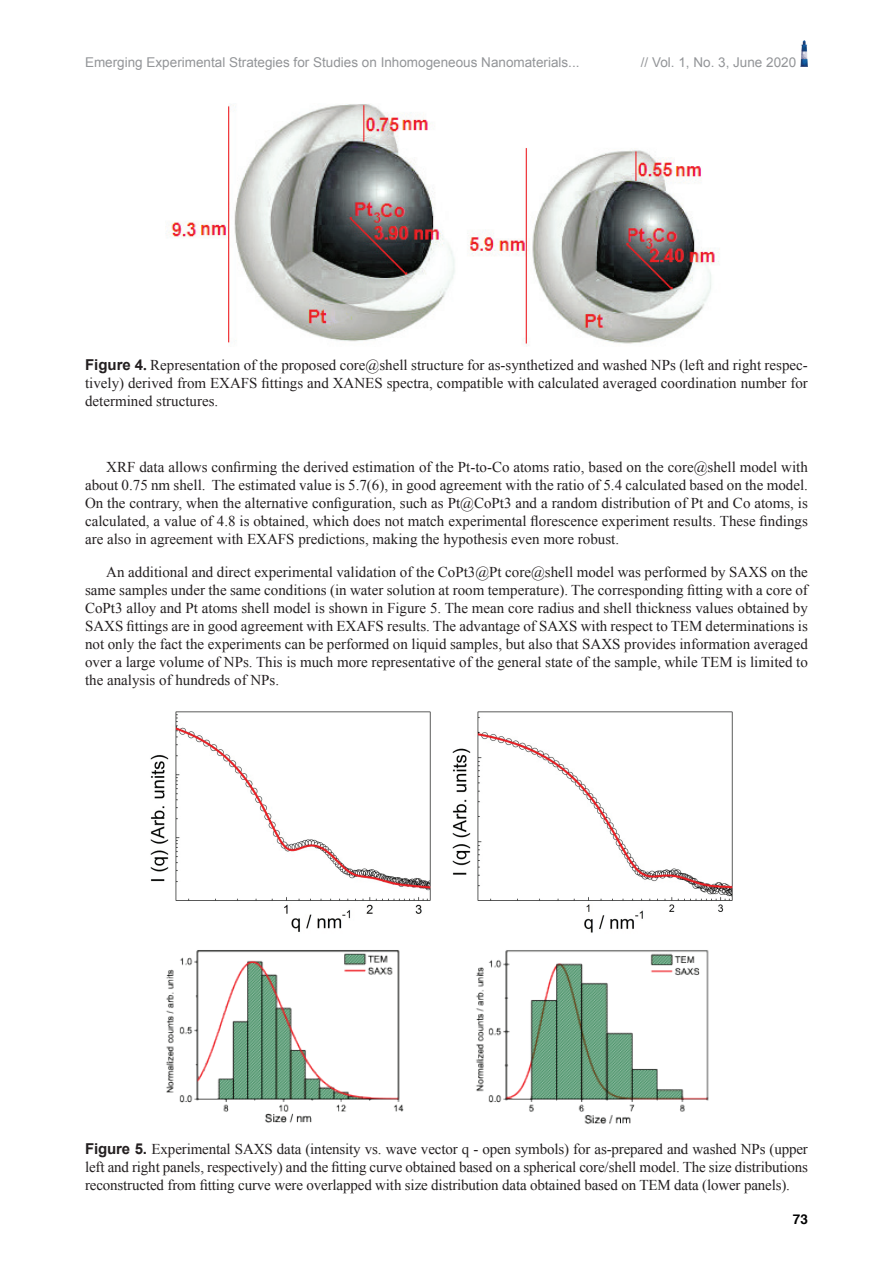
<style>
.page{position:relative;width:893px;height:1263px;background:#fff}
.page>*{position:absolute;margin:0;border:0;box-sizing:border-box;transform-origin:0 0}
.t1{font:15px/18px "Times New Roman";color:#231f20;text-align:justify}
.t2{font:13.5px "Arial";color:#939598}
.t3{font:700 13.5px "Helvetica";color:#000}
.s1{font-family:"Arial";font-weight:700}
.s2{font-weight:700}
</style>
<div class="page">
<img style="left:800px;top:41px;width:8px;height:26px">
<img style="left:165px;top:104px;width:290px;height:239px">
<img style="left:468px;top:148px;width:252px;height:198px">
<img style="left:150px;top:711px;width:281px;height:214px">
<img style="left:452px;top:711px;width:281px;height:214px">
<img style="left:166px;top:925px;width:238px;height:198px">
<img style="left:476px;top:925px;width:233px;height:199px">
<p class="t2" style="left:85px;top:53px;width:496px">Emerging Experimental Strategies for Studies on Inhomogeneous Nanomaterials...</p>
<p class="t2" style="left:641px;top:53px;width:157px">// Vol. 1, No. 3, June 2020</p>
<p class="t1" style="left:85px;top:356px;width:724px"><span class="s1">Figure 4</span><span class="s2">.</span> Representation of the proposed core@shell structure for as-synthetized and washed NPs (left and right respec&shy;tively) derived from EXAFS fittings and XANES spectra, compatible with calculated averaged coordination number for determined structures.</p>
<p class="t1" style="left:85px;top:458px;width:724px;text-indent:21px">XRF data allows confirming the derived estimation of the Pt-to-Co atoms ratio, based on the core@shell model with about 0.75 nm shell. The estimated value is 5.7(6), in good agreement with the ratio of 5.4 calculated based on the model.<br>On the contrary, when the alternative configuration, such as Pt@CoPt3 and a random distribution of Pt and Co atoms, is calculated, a value of 4.8 is obtained, which does not match experimental florescence experiment results. These findings are also in agreement with EXAFS predictions, making the hypothesis even more robust.</p>
<p class="t1" style="left:85px;top:563px;width:724px;text-indent:21px">An additional and direct experimental validation of the CoPt3@Pt core@shell model was performed by SAXS on the same samples under the same conditions (in water solution at room temperature). The corresponding fitting with a core of CoPt3 alloy and Pt atoms shell model is shown in Figure 5. The mean core radius and shell thickness values obtained by SAXS fittings are in good agreement with EXAFS results. The advantage of SAXS with respect to TEM determinations is not only the fact the experiments can be performed on liquid samples, but also that SAXS provides information averaged over a large volume of NPs. This is much more representative of the general state of the sample, while TEM is limited to the analysis of hundreds of NPs.</p>
<p class="t1" style="left:85px;top:1140px;width:724px"><span class="s1">Figure 5.</span> Experimental SAXS data (intensity vs. wave vector q - open symbols) for as-prepared and washed NPs (upper left and right panels, respectively) and the fitting curve obtained based on a spherical core/shell model. The size distributions reconstructed from fitting curve were overlapped with size distribution data obtained based on TEM data (lower panels).</p>
<p class="t3" style="left:793px;top:1208px;width:17px">73</p>
</div>
